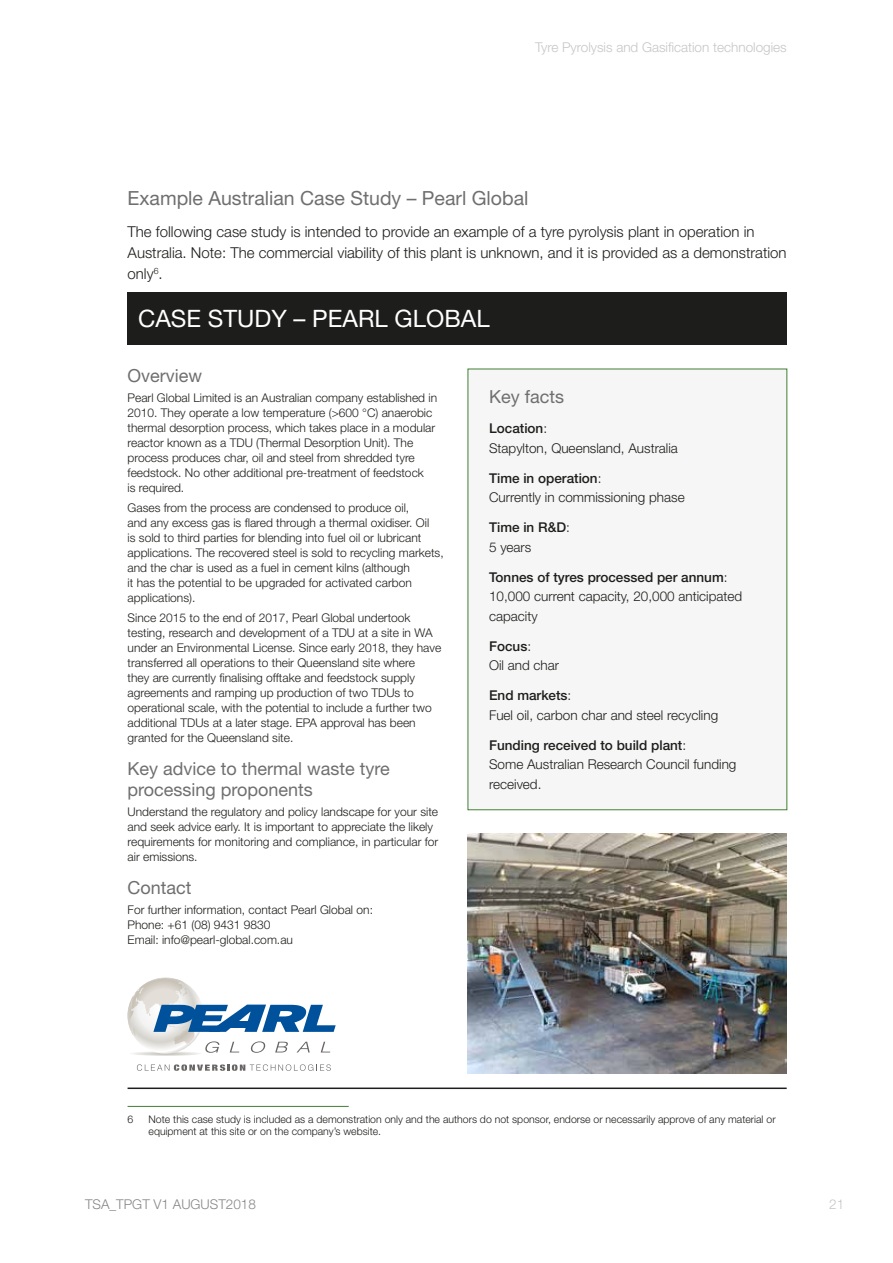
<style>
.page{position:relative;width:893px;height:1263px;background:#fff}
.page>*{position:absolute;margin:0;border:0;box-sizing:border-box;transform-origin:0 0}
.t1{font:24px "Helvetica Neue LT Std";color:#fff}
.t2{font:19.5px "Helvetica Neue LT Std";color:#706f6f}
.t3{font:18px/21.6px "Helvetica Neue LT Std";color:#706f6f}
.t4{font:300 15px/21px "Helvetica Neue LT Std";color:#1d1d1b}
.t5{font:300 13.5px/19.5px "Helvetica Neue LT Std";color:#1d1d1b}
.t6{font:300 13.5px "Helvetica Neue LT Std";color:#c6c6c6}
.t7{font:300 13.5px "Helvetica Neue LT Std";color:#878787}
.t8{font:500 13.5px/19.5px "Helvetica Neue LT Std";color:#1d1d1b}
.t9{font:300 12px/15px "Helvetica Neue LT Std";color:#1d1d1b}
.t10{font:300 10.5px/12px "Helvetica Neue LT Std";color:#1d1d1b}
.s1{font-weight:500}
.s2{font-weight:300}
</style>
<div class="page">
<hr style="left:128px;top:1087px;width:659px;height:2px;background:#1d1d1b">
<div style="left:128px;top:292px;width:659px;height:53px;background:#1d1d1b"></div>
<svg style="left:128px;top:978px;width:208px;height:78px"></svg>
<svg style="left:137px;top:1064px;width:194px;height:7px"></svg>
<div style="left:468px;top:369px;width:319px;height:441px;background:#f6f6f6"></div>
<img style="left:468px;top:834px;width:319px;height:239px">
<hr style="left:128px;top:1106px;width:221px;height:1px;background:#427f33">
<p class="t6" style="left:535px;top:39px;width:253px">Tyre Pyrolysis and Gasification technologies</p>
<h2 class="t2" style="left:128px;top:187px;width:402px">Example Australian Case Study – Pearl Global</h2>
<p class="t4" style="left:128px;top:221px;width:661px">The following case study is intended to provide an example of a tyre pyrolysis plant in operation in<br>Australia. Note: The commercial viability of this plant is unknown, and it is provided as a demonstration only<sup>6</sup>.</p>
<h1 class="t1" style="left:138px;top:304px;width:353px">CASE STUDY – PEARL GLOBAL</h1>
<h3 class="t3" style="left:128px;top:364px;width:76px">Overview</h3>
<p class="t9" style="left:128px;top:390px;width:311px">Pearl Global Limited is an Australian company established in 2010. They operate a low temperature (&gt;600 °C) anaerobic thermal desorption process, which takes place in a modular reactor known as a TDU (Thermal Desorption Unit). The process produces char, oil and steel from shredded tyre feedstock. No other additional pre-treatment of feedstock<br>is required.</p>
<p class="t9" style="left:128px;top:500px;width:318px">Gases from the process are condensed to produce oil,<br>and any excess gas is flared through a thermal oxidiser. Oil<br>is sold to third parties for blending into fuel oil or lubricant applications. The recovered steel is sold to recycling markets, and the char is used as a fuel in cement kilns (although<br>it has the potential to be upgraded for activated carbon applications).</p>
<p class="t9" style="left:128px;top:610px;width:315px">Since 2015 to the end of 2017, Pearl Global undertook testing, research and development of a TDU at a site in WA under an Environmental License. Since early 2018, they have transferred all operations to their Queensland site where<br>they are currently finalising offtake and feedstock supply agreements and ramping up production of two TDUs to operational scale, with the potential to include a further two additional TDUs at a later stage. EPA approval has been granted for the Queensland site.</p>
<h3 class="t3" style="left:128px;top:757px;width:264px">Key advice to thermal waste tyre processing proponents</h3>
<p class="t9" style="left:128px;top:804px;width:312px">Understand the regulatory and policy landscape for your site and seek advice early. It is important to appreciate the likely requirements for monitoring and compliance, in particular for air emissions.</p>
<h3 class="t3" style="left:128px;top:876px;width:66px">Contact</h3>
<p class="t9" style="left:128px;top:902px;width:247px">For further information, contact Pearl Global on:<br>Phone: +61 (08) 9431 9830<br>Email: info@pearl-global.com.au</p>
<h3 class="t3" style="left:489px;top:386px;width:77px">Key facts</h3>
<p class="t5" style="left:489px;top:418px;width:190px"><span class="s1">Location</span>:<br>Stapylton, Queensland, Australia</p>
<p class="t5" style="left:489px;top:468px;width:197px"><span class="s1">Time in operation</span>:<br>Currently in commissioning phase</p>
<p class="t8" style="left:489px;top:517px;width:82px">Time in R&amp;D<span class="s2">:<br>5 years</span></p>
<p class="t5" style="left:489px;top:567px;width:255px"><span class="s1">Tonnes of tyres processed per annum</span>:<br>10,000 current capacity, 20,000 anticipated capacity</p>
<p class="t5" style="left:489px;top:636px;width:72px"><span class="s1">Focus</span>:<br>Oil and char</p>
<p class="t5" style="left:489px;top:685px;width:231px"><span class="s1">End markets</span>:<br>Fuel oil, carbon char and steel recycling</p>
<p class="t5" style="left:489px;top:735px;width:249px"><span class="s1">Funding received to build plant</span>:<br>Some Australian Research Council funding received.</p>
<p class="t10" style="left:128px;top:1113px;width:7px">6</p>
<p class="t10" style="left:149px;top:1113px;width:629px">Note this case study is included as a demonstration only and the authors do not sponsor, endorse or necessarily approve of any material or equipment at this site or on the company’s website.</p>
<p class="t7" style="left:85px;top:1196px;width:172px">TSA_TPGT V1 AUGUST2018</p>
<p class="t6" style="left:829px;top:1196px;width:17px">21</p>
</div>
